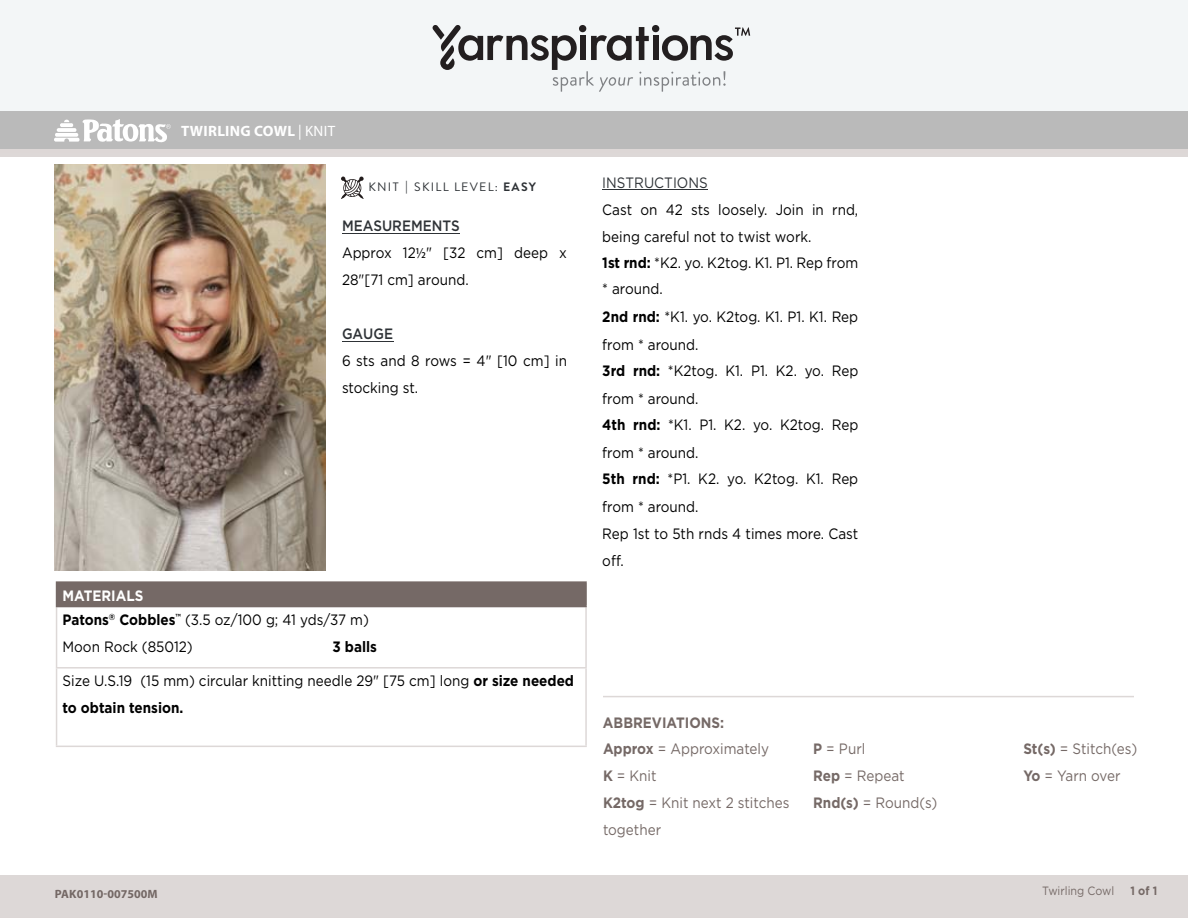
<style>
.page{position:relative;width:1188px;height:918px;background:#fff}
.page>*{position:absolute;margin:0;border:0;box-sizing:border-box;transform-origin:0 0}
.t1{font:500 18px "Gotham";color:#fff;scale:.9 1}
.t2{font:15px/27px "Gotham";color:#000;scale:.9 1}
.t3{font:15px/27px "Gotham";color:#756966;scale:.9 1}
.t4{font:15px/24.6px "Gotham";letter-spacing:-.02em;color:#000;scale:.9 1}
.Pattern_Title{font:700 15px "Myriad Pro";letter-spacing:.02em;color:#fff}
.t5{font:700 15px "Gotham";color:#756966;scale:.9 1}
.t6{font:700 15px "Gotham";color:#000;scale:.9 1}
.t7{font:12.15px "Brandon Grotesque";letter-spacing:.1em;color:#2d3135}
.t8{font:700 12px "Myriad Pro";color:#746865}
.t9{font:12px "Gotham";color:#756966;scale:.9 1}
.t10{font:700 12px "Gotham";color:#756966;scale:.9 1}
.s1{font-weight:400}
.s2{font-weight:700}
.s3{font-weight:500;color:#2e3236}
.s4{font-family:"Myriad Pro"}
.s5{font-weight:700;color:#fff}
.s6{color:#2e3236}
</style>
<div class="page">
<div style="left:0;top:875px;width:1188px;height:43px;background:#ddd7d6"></div>
<div style="left:0;top:149px;width:1188px;height:9px;background:#ddd7d6"></div>
<div style="left:0;top:111px;width:1188px;height:38px;background:#bababa"></div>
<svg style="left:54px;top:119px;width:117px;height:24px"></svg>
<div style="left:0;top:0;width:1188px;height:111px;background:#f3f6f7"></div>
<svg style="left:433px;top:25px;width:318px;height:67px"></svg>
<div style="left:0;top:153px;width:1187px;height:764px;background:#ddd8d7"></div>
<div style="left:0;top:157px;width:1188px;height:717px;background:#fff"></div>
<hr style="left:602px;top:189px;width:106px;height:1px;background:#2e3236">
<div style="left:57px;top:582px;width:529px;height:25px;background:#756966"></div>
<svg style="left:56px;top:583px;width:1px;height:23px"></svg>
<hr style="left:585px;top:583px;width:2px;height:23px;background:#756966">
<hr style="left:56px;top:581px;width:531px;height:2px;background:#756966">
<hr style="left:56px;top:607px;width:1px;height:60px;background:#ddd8d7">
<hr style="left:585px;top:607px;width:2px;height:60px;background:#ddd8d7">
<hr style="left:56px;top:606px;width:531px;height:1px;background:#756966">
<hr style="left:56px;top:669px;width:1px;height:77px;background:#ddd8d7">
<hr style="left:585px;top:669px;width:2px;height:77px;background:#ddd8d7">
<hr style="left:56px;top:667px;width:531px;height:2px;background:#ddd8d7">
<hr style="left:56px;top:746px;width:531px;height:1px;background:#ddd8d7">
<hr style="left:342px;top:341px;width:51px;height:1px;background:#2e3236">
<hr style="left:342px;top:233px;width:118px;height:1px;background:#2e3236">
<img style="left:55px;top:164px;width:271px;height:407px">
<hr style="left:603px;top:696px;width:531px;height:1px;background:#ddd8d7">
<svg style="left:341px;top:177px;width:23px;height:22px"></svg>
<p class="t1" style="left:185px;top:119px;width:124px">Twirling Cowl</p>
<p class="Pattern_Title" style="left:181px;top:121px;width:156px">TWIRLING COWL <span class="s1">| KNIT</span></p>
<p class="t7" style="left:368px;top:179px;width:169px">KNIT <span class="s2">|</span> SKILL LEVEL: <span class="s2">EASY</span></p>
<p class="t2" style="left:342px;top:212px;width:251px"><span class="s3">MEASUREMENTS<br></span>Approx 12<span class="s4">½</span>" [32 cm] deep x<br>28"[71 cm] around.</p>
<p class="t2" style="left:342px;top:320px;width:252px"><span class="s3">GAUGE<br></span>6 sts and 8 rows = 4" [10 cm] in stocking st.</p>
<p class="t4" style="left:63px;top:583px;width:342px"><span class="s5">MATERIALS<br></span><span class="s2">Patons</span><sup>®</sup> <span class="s2">Cobbles</span><sup>™</sup> (3.5 oz/100 g; 41 yds/37 m)</p>
<p class="t2" style="left:63px;top:633px;width:146px">Moon Rock (85012)</p>
<p class="t6" style="left:333px;top:638px;width:51px">3 balls</p>
<p class="t2" style="left:63px;top:667px;width:570px">Size U.S.19 (15 mm) circular knitting needle 29" [75 cm] long <span class="s2">or size needed to obtain tension.</span></p>
<p class="t8" style="left:55px;top:886px;width:105px">PAK0110-007500M</p>
<p class="t2" style="left:602px;top:168px;width:286px"><span class="s6">INSTRUCTIONS<br></span>Cast on 42 sts loosely. Join in rnd, being careful not to twist work.<br><span class="s2">1st rnd:</span> *K2. yo. K2tog. K1. P1. Rep from</p>
<p class="t2" style="left:602px;top:274px;width:286px;line-height:28.5px">* around.<br><span class="s2">2nd rnd:</span> *K1. yo. K2tog. K1. P1. K1. Rep</p>
<p class="t2" style="left:602px;top:330px;width:286px">from * around.<br><span class="s2">3rd rnd:</span> *K2tog. K1. P1. K2. yo. Rep from * around.<br><span class="s2">4th rnd:</span> *K1. P1. K2. yo. K2tog. Rep from * around.<br><span class="s2">5th rnd:</span> *P1. K2. yo. K2tog. K1. Rep from * around.<br>Rep 1st to 5th rnds 4 times more. Cast off.</p>
<p class="t5" style="left:603px;top:715px;width:136px">ABBREVIATIONS:</p>
<p class="t3" style="left:603px;top:735px;width:209px"><span class="s2">Approx</span> = Approximately<br><span class="s2">K</span> = Knit<br><span class="s2">K2tog</span> = Knit next 2 stitches together</p>
<p class="t3" style="left:813px;top:735px;width:140px"><span class="s2">P</span> = Purl<br><span class="s2">Rep</span> = Repeat<br><span class="s2">Rnd(s)</span> = Round(s)</p>
<p class="t3" style="left:1023px;top:735px;width:128px"><span class="s2">St(s)</span> = Stitch(es)<br><span class="s2">Yo</span> = Yarn over</p>
<p class="t9" style="left:1042px;top:884px;width:82px">Twirling Cowl</p>
<p class="t10" style="left:1131px;top:884px;width:31px">1 of 1</p>
</div>
